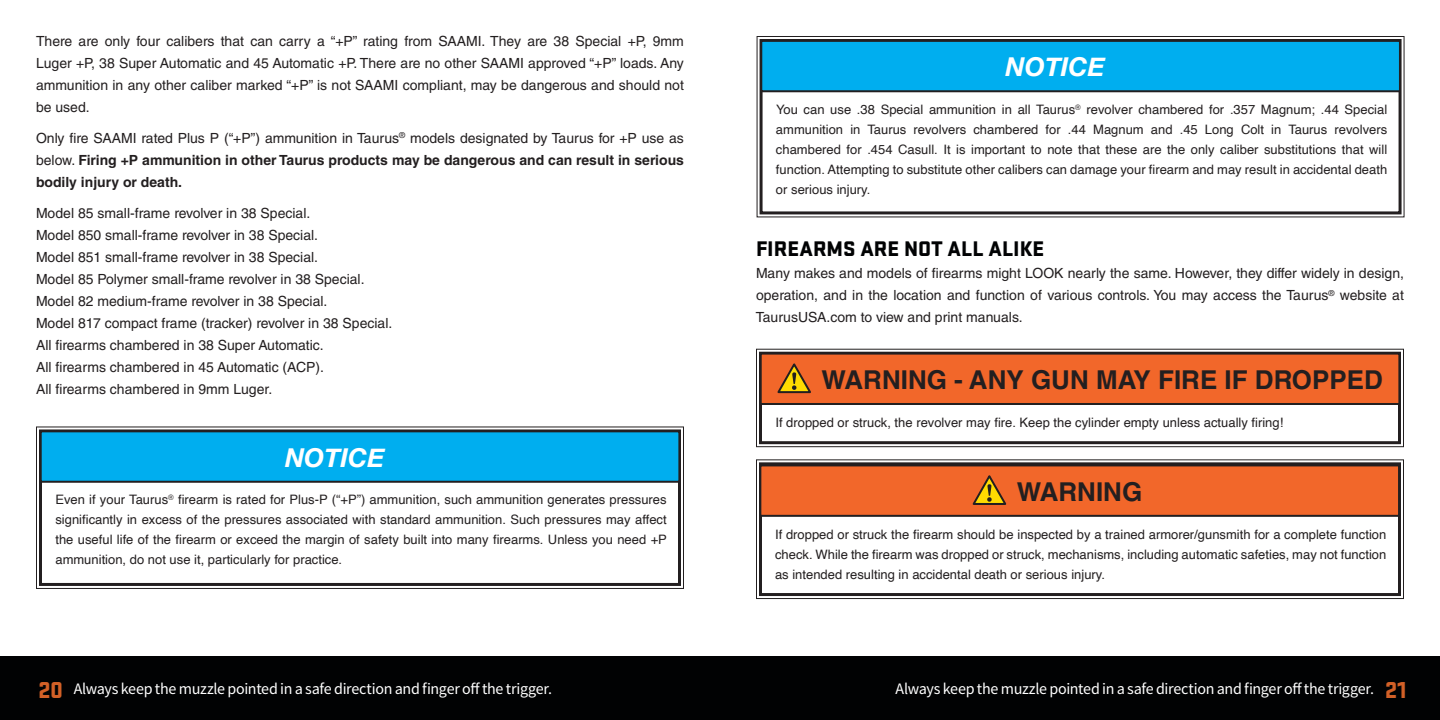
<style>
.page{position:relative;width:1440px;height:720px;background:#fff}
.page>*{position:absolute;margin:0;border:0;box-sizing:border-box;transform-origin:0 0}
.t1{font:700 26px "Helvetica LT Std";color:#231f20}
.t2{font:italic 700 26px "Helvetica Neue";color:#fff}
.t3{font:900 22px "Stratum 2";color:#010203}
.t4{font:16px "Source Sans Pro";letter-spacing:-.02em;color:#fff}
.t5{font:14px/22px "Helvetica LT Std";color:#231f20;text-align:justify}
.t6{font:700 14px/22px "Helvetica LT Std";color:#231f20;text-align:justify}
.t7{font:13px/20px "Helvetica";color:#231f20;text-align:justify}
.s1{font-weight:400}
.s2{font-family:"Stratum 2";font-weight:900;font-size:24px;color:#d26027}
</style>
<div class="page">
<div style="left:0;top:657px;width:1440px;height:63px;background:#010203"></div>
<svg style="left:36px;top:426px;width:648px;height:163px"></svg>
<div style="left:39px;top:429px;width:642px;height:157px;border:3px solid #231f20"></div>
<svg style="left:39px;top:429px;width:642px;height:55px;background:#0ba2db"></svg>
<svg style="left:756px;top:36px;width:649px;height:182px"></svg>
<div style="left:760px;top:39px;width:642px;height:175px;border:3px solid #231f20"></div>
<svg style="left:759px;top:39px;width:643px;height:54px;background:#07a1da"></svg>
<svg style="left:756px;top:348px;width:648px;height:100px"></svg>
<div style="left:759px;top:352px;width:642px;height:92px;border:3px solid #231f20"></div>
<svg style="left:759px;top:352px;width:642px;height:54px;background:#dd632c"></svg>
<svg style="left:756px;top:459px;width:648px;height:140px"></svg>
<div style="left:759px;top:462px;width:642px;height:134px;border:3px solid #231f20"></div>
<svg style="left:758px;top:463px;width:643px;height:55px;background:#db632d"></svg>
<p class="t5" style="left:36px;top:30px;width:649px">There are only four calibers that can carry a “+P” rating from SAAMI. They are 38 Special +P, 9mm Luger +P, 38 Super Automatic and 45 Automatic +P. There are no other SAAMI approved “+P” loads. Any ammunition in any other caliber marked “+P” is not SAAMI compliant, may be dangerous and should not be used.</p>
<p class="t6" style="left:36px;top:127px;width:650px"><span class="s1">Only fire SAAMI rated Plus P (“+P”) ammunition in Taurus</span><sup>®</sup> <span class="s1">models designated by Taurus for +P use as below.</span> Firing +P ammunition in other Taurus products may be dangerous and can result in serious bodily injury or death.</p>
<p class="t5" style="left:36px;top:202px;width:358px;text-align:left">Model 85 small-frame revolver in 38 Special.<br>Model 850 small-frame revolver in 38 Special.<br>Model 851 small-frame revolver in 38 Special.<br>Model 85 Polymer small-frame revolver in 38 Special.<br>Model 82 medium-frame revolver in 38 Special.<br>Model 817 compact frame (tracker) revolver in 38 Special.<br>All firearms chambered in 38 Super Automatic.<br>All firearms chambered in 45 Automatic (ACP).<br>All firearms chambered in 9mm Luger.</p>
<h1 class="t2" style="left:285px;top:437px;width:101px">NOTICE</h1>
<p class="t7" style="left:55px;top:490px;width:613px">Even if your Taurus<sup>®</sup> firearm is rated for Plus-P (“+P”) ammunition, such ammunition generates pressures significantly in excess of the pressures associated with standard ammunition. Such pressures may affect the useful life of the firearm or exceed the margin of safety built into many firearms. Unless you need +P ammunition, do not use it, particularly for practice.</p>
<h1 class="t2" style="left:1006px;top:46px;width:101px">NOTICE</h1>
<p class="t7" style="left:776px;top:100px;width:613px">You can use .38 Special ammunition in all Taurus<sup>®</sup> revolver chambered for .357 Magnum; .44 Special ammunition in Taurus revolvers chambered for .44 Magnum and .45 Long Colt in Taurus revolvers chambered for .454 Casull. It is important to note that these are the only caliber substitutions that will function. Attempting to substitute other calibers can damage your firearm and may result in accidental death or serious injury.</p>
<h2 class="t3" style="left:756px;top:233px;width:290px">FIREARMS ARE NOT ALL ALIKE</h2>
<p class="t5" style="left:756px;top:262px;width:650px">Many makes and models of firearms might LOOK nearly the same. However, they differ widely in design, operation, and in the location and function of various controls. You may access the Taurus<sup>®</sup> website at TaurusUSA.com to view and print manuals.</p>
<h1 class="t1" style="left:822px;top:364px;width:563px">WARNING - ANY GUN MAY FIRE IF DROPPED</h1>
<p class="t7" style="left:775px;top:413px;width:509px">If dropped or struck, the revolver may fire. Keep the cylinder empty unless actually firing!</p>
<h1 class="t1" style="left:1017px;top:475px;width:127px">WARNING</h1>
<p class="t7" style="left:775px;top:524px;width:613px">If dropped or struck the firearm should be inspected by a trained armorer/gunsmith for a complete function check. While the firearm was dropped or struck, mechanisms, including automatic safeties, may not function as intended resulting in accidental death or serious injury.</p>
<p class="t4" style="left:38px;top:678px;width:515px"><span class="s2">20</span> Always keep the muzzle pointed in a safe direction and finger off the trigger.</p>
<p class="t4" style="left:896px;top:678px;width:512px">Always keep the muzzle pointed in a safe direction and finger off the trigger. <span class="s2">21</span></p>
</div>
